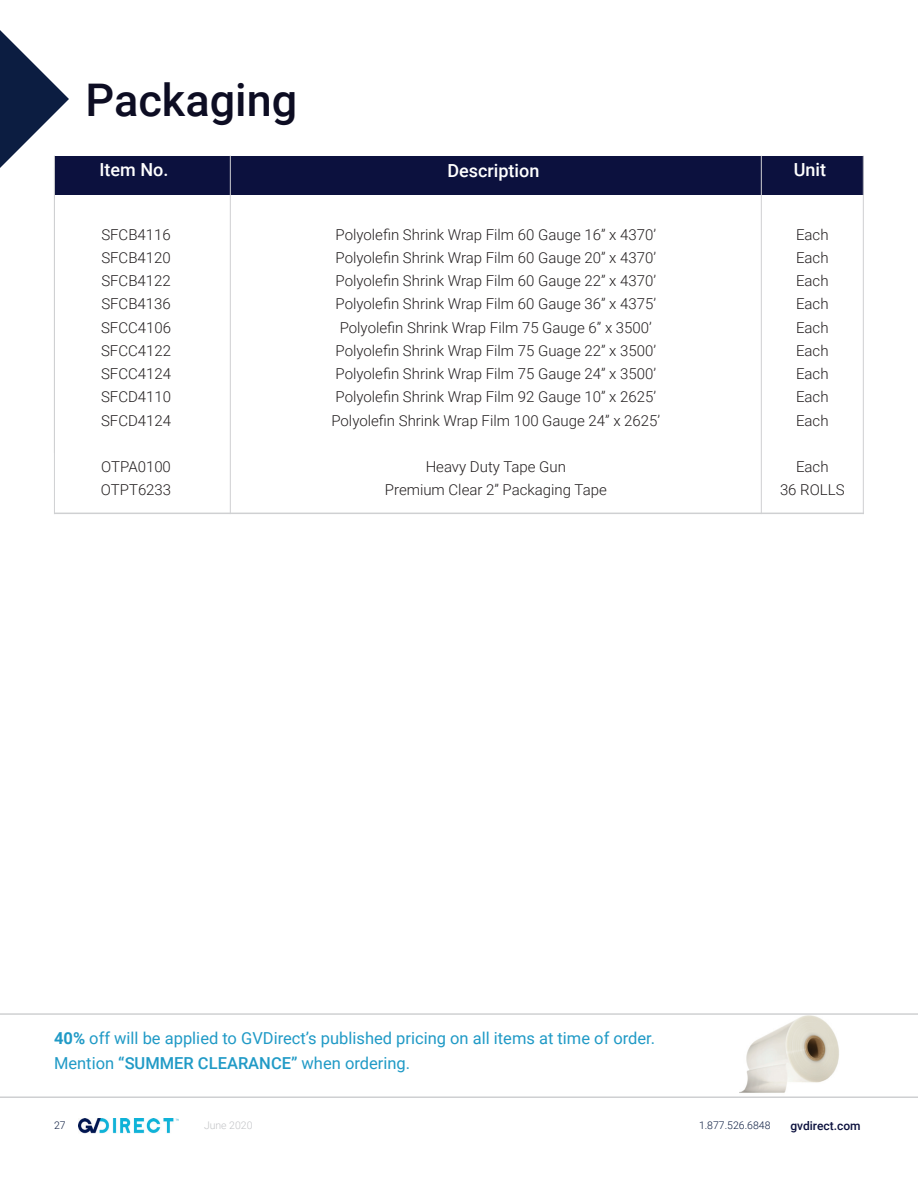
<style>
.page{position:relative;width:918px;height:1188px;background:#fff}
.page>*{position:absolute;margin:0;border:0;box-sizing:border-box;transform-origin:0 0}
.t1{font:500 45px "Roboto";color:#0d0d23}
.t2{font:500 18px "Roboto";color:#fff}
.t3{font:16.5px/25.5px "Roboto";color:#209ac6}
.t4{font:300 15px/23.2px "Roboto";color:#231f20;text-align:center}
.t5{font:500 12px "Roboto";color:#0c113e}
.t6{font:300 10.5px "Roboto";color:#0c1d41}
.t7{font:300 10.5px "Roboto";color:#c2c3c6}
.s1{font-weight:700}
.s2{font-weight:500}
</style>
<div class="page">
<img style="left:739px;top:1015px;width:100px;height:78px">
<hr style="left:0;top:1013px;width:918px;height:2px;background:#cfd0d2">
<img style="left:79px;top:1119px;width:100px;height:15px">
<svg style="left:0;top:30px;width:69px;height:138px"></svg>
<hr style="left:0;top:1096px;width:918px;height:2px;background:#cfd0d2">
<div style="left:54px;top:156px;width:810px;height:38px;background:#0c113e"></div>
<hr style="left:230px;top:156px;width:1px;height:358px;background:#cfd0d2">
<hr style="left:863px;top:156px;width:1px;height:358px;background:#cfd0d2">
<hr style="left:54px;top:513px;width:810px;height:1px;background:#cfd0d2">
<hr style="left:761px;top:156px;width:1px;height:358px;background:#cfd0d2">
<hr style="left:54px;top:156px;width:1px;height:358px;background:#cfd0d2">
<h1 class="t1" style="left:86px;top:69px;width:213px">Packaging</h1>
<p class="t2" style="left:100px;top:157px;width:70px">Item No.</p>
<p class="t2" style="left:447px;top:158px;width:94px">Description</p>
<p class="t2" style="left:794px;top:157px;width:34px">Unit</p>
<p class="t4" style="left:101px;top:222px;width:72px;text-align:justify">SFCB4116<br>SFCB4120<br>SFCB4122<br>SFCB4136<br>SFCC4106<br>SFCC4122<br>SFCC4124<br>SFCD4110<br>SFCD4124</p>
<p class="t4" style="left:101px;top:455px;width:72px;text-align:left">OTPA0100<br>OTPT6233</p>
<p class="t4" style="left:331px;top:222px;width:330px">Polyolefin Shrink Wrap Film 60 Gauge 16” x 4370’ Polyolefin Shrink Wrap Film 60 Gauge 20” x 4370’ Polyolefin Shrink Wrap Film 60 Gauge 22” x 4370’ Polyolefin Shrink Wrap Film 60 Gauge 36” x 4375’ Polyolefin Shrink Wrap Film 75 Gauge 6” x 3500’ Polyolefin Shrink Wrap Film 75 Guage 22” x 3500’ Polyolefin Shrink Wrap Film 75 Gauge 24” x 3500’ Polyolefin Shrink Wrap Film 92 Gauge 10” x 2625’ Polyolefin Shrink Wrap Film 100 Gauge 24” x 2625’</p>
<p class="t4" style="left:385px;top:455px;width:223px">Heavy Duty Tape Gun<br>Premium Clear 2” Packaging Tape</p>
<p class="t4" style="left:796px;top:222px;width:34px;text-align:justify">Each Each Each Each Each Each Each Each Each</p>
<p class="t4" style="left:780px;top:455px;width:66px">Each<br>36 ROLLS</p>
<p class="t3" style="left:54px;top:1024px;width:603px"><span class="s1">40%</span> off will be applied to GVDirect’s published pricing on all items at time of order.<br>Mention <span class="s2">“SUMMER CLEARANCE”</span> when ordering.</p>
<p class="t6" style="left:54px;top:1118px;width:13px">27</p>
<p class="t7" style="left:204px;top:1118px;width:50px">June 2020</p>
<p class="t6" style="left:699px;top:1118px;width:73px">1.877.526.6848</p>
<p class="t5" style="left:790px;top:1117px;width:72px">gvdirect.com</p>
</div>
